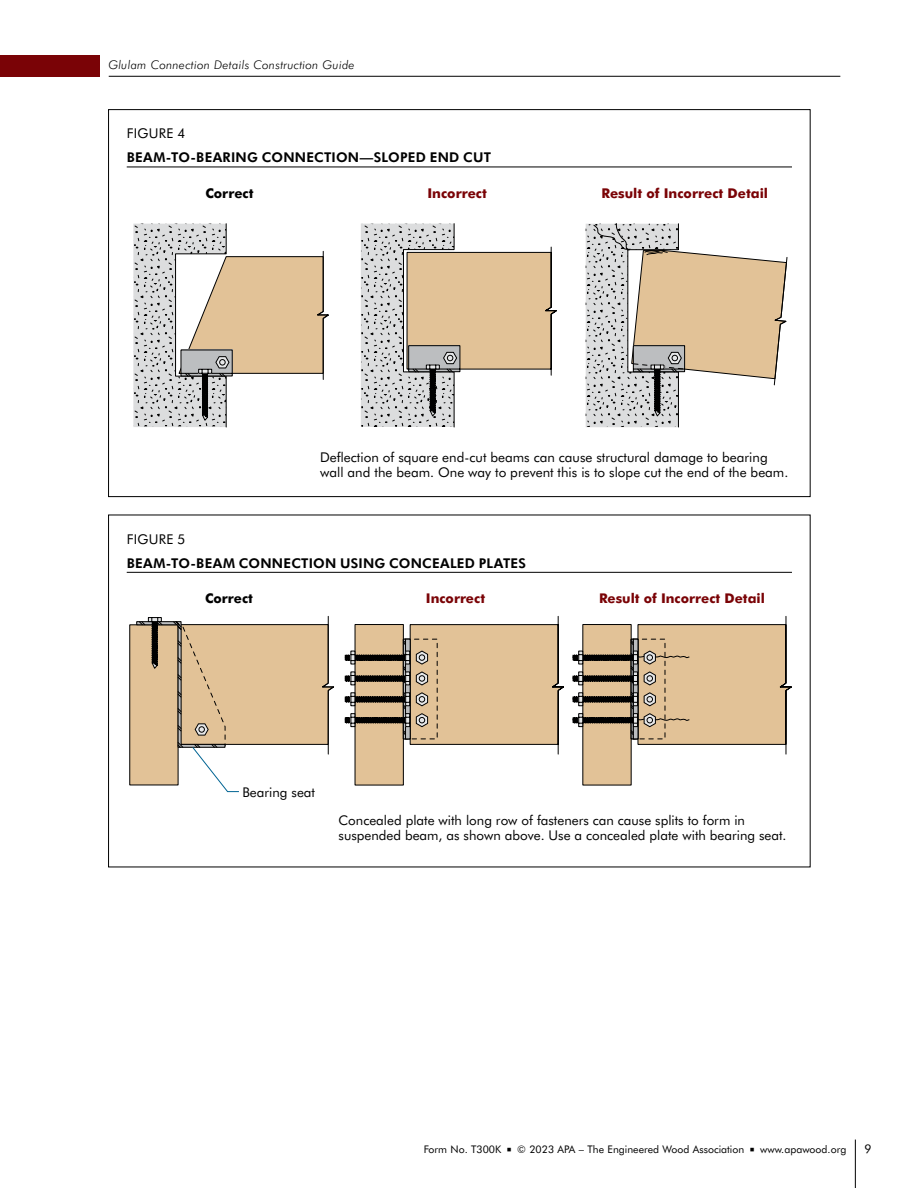
<style>
.page{position:relative;width:918px;height:1188px;background:#fff}
.page>*{position:absolute;margin:0;border:0;box-sizing:border-box;transform-origin:0 0}
.t1{font:13.5px/15px "Futura BT";color:#000}
.t2{font:700 13.5px "Futura BT";letter-spacing:.015em;color:#000}
.t3{font:800 13.5px "Futura BT";color:#7a0306}
.t4{font:800 13.5px "Futura BT";color:#000}
.t5{font:13.35px/14.9px "Futura BT";color:#000}
.t6{font:800 13.35px "Futura BT";color:#7a0306}
.t7{font:800 13.35px "Futura BT";color:#000}
.t8{font:italic 300 12px "Futura BT";letter-spacing:.02em;color:#000}
.t9{font:12px "Futura BT";color:#000}
.t10{font:10.5px "Futura BT";color:#000}
</style>
<div class="page">
<hr style="left:127px;top:167px;width:665px;height:1px;background:#000">
<svg style="left:133px;top:223px;width:196px;height:204px"></svg>
<svg style="left:361px;top:223px;width:196px;height:204px"></svg>
<svg style="left:586px;top:223px;width:201px;height:204px"></svg>
<hr style="left:127px;top:572px;width:665px;height:1px;background:#000">
<div style="left:130px;top:625px;width:48px;height:160px;background:#e2c297"></div>
<div style="left:355px;top:624px;width:49px;height:161px;background:#e2c297"></div>
<div style="left:583px;top:624px;width:48px;height:161px;background:#e2c297"></div>
<svg style="left:136px;top:616px;width:198px;height:176px"></svg>
<svg style="left:345px;top:616px;width:447px;height:139px"></svg>
<hr style="left:855px;top:1140px;width:1px;height:48px;background:#000">
<hr style="left:109px;top:76px;width:731px;height:1px;background:#000">
<div style="left:0;top:55px;width:100px;height:21px;background:#7a0306"></div>
<p class="t8" style="left:108px;top:56px;width:248px">Glulam Connection Details Construction Guide</p>
<p class="t1" style="left:127px;top:125px;width:60px">FIGURE 4</p>
<p class="t2" style="left:127px;top:148px;width:366px">BEAM-TO-BEARING CONNECTION—SLOPED END CUT</p>
<p class="t4" style="left:205px;top:183px;width:50px">Correct</p>
<p class="t3" style="left:427px;top:183px;width:61px">Incorrect</p>
<p class="t3" style="left:602px;top:183px;width:168px">Result of Incorrect Detail</p>
<p class="t1" style="left:320px;top:449px;width:470px">Deflection of square end-cut beams can cause structural damage to bearing wall and the beam . One way to prevent this is to slope cut the end of the beam .</p>
<p class="t1" style="left:127px;top:531px;width:60px">FIGURE 5</p>
<p class="t2" style="left:127px;top:553px;width:401px">BEAM-TO-BEAM CONNECTION USING CONCEALED PLATES</p>
<p class="t7" style="left:205px;top:589px;width:49px">Correct</p>
<p class="t6" style="left:426px;top:589px;width:61px">Incorrect</p>
<p class="t6" style="left:599px;top:589px;width:167px">Result of Incorrect Detail</p>
<p class="t5" style="left:242px;top:784px;width:74px">Bearing seat</p>
<p class="t5" style="left:339px;top:812px;width:450px">Concealed plate with long row of fasteners can cause splits to form in suspended beam, as shown above . Use a concealed plate with bearing seat .</p>
<p class="t10" style="left:424px;top:1142px;width:424px">Form No. T300K ▪ © 2023 APA – The Engineered Wood Association ▪ www.apawood.org</p>
<p class="t9" style="left:864px;top:1141px;width:9px">9</p>
</div>
